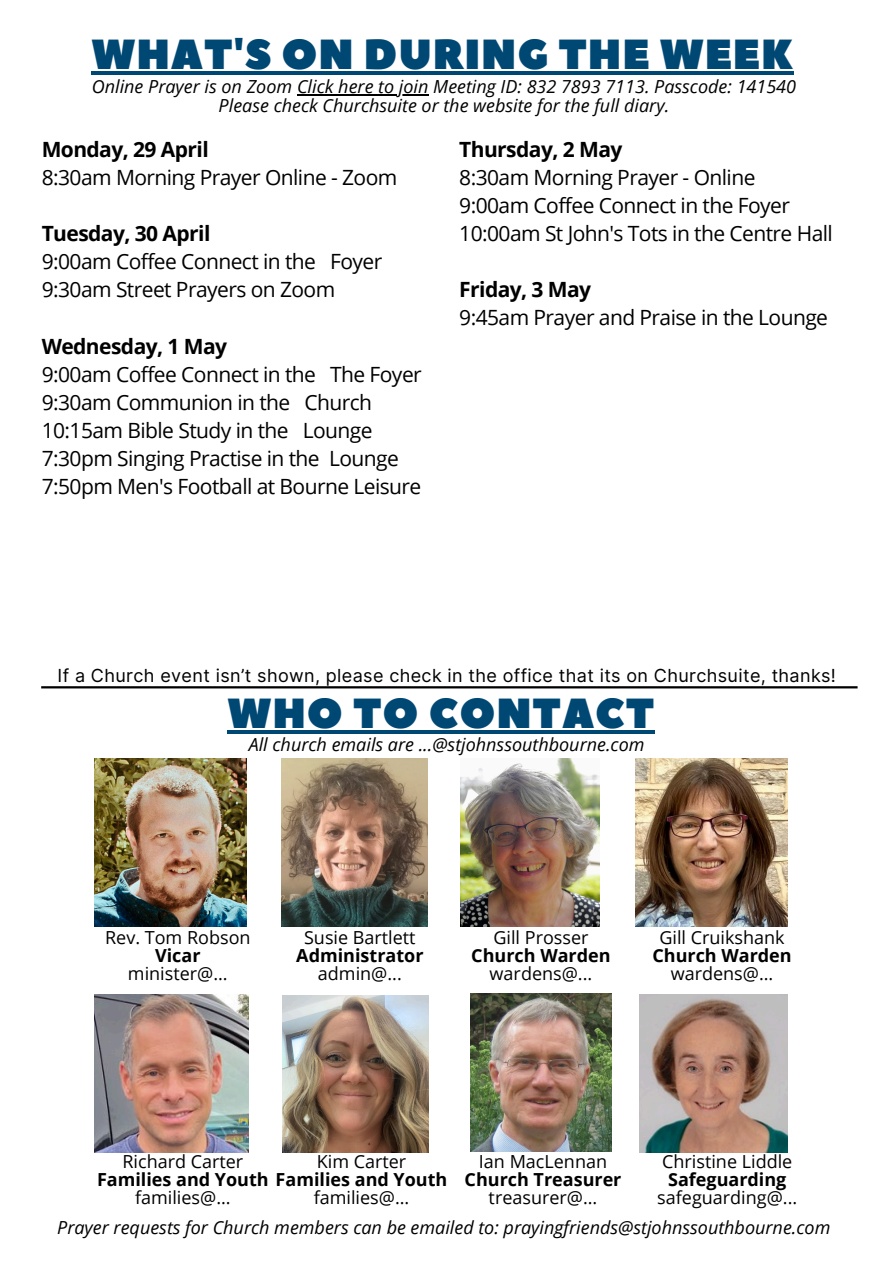
<style>
.page{position:relative;width:894px;height:1264px;background:#fff}
.page>*{position:absolute;margin:0;border:0;box-sizing:border-box;transform-origin:0 0}
.t1{font:42px "Peace Sans";letter-spacing:.02em;color:#004874}
.t2{font:21px/28.2px "Open Sans";letter-spacing:-.025em;color:#000}
.t3{font:italic 18px "Open Sans";color:#000}
.t4{font:18px "Open Sans";color:#000}
.t5{font:700 18px/18px "Open Sans";color:#000;text-align:center}
.t6{font:18px "Inter";letter-spacing:.02em;color:#000}
.s1{font-weight:700}
.s2{font-weight:400}
</style>
<div class="page">
<img style="left:639px;top:994px;width:147px;height:158px">
<img style="left:460px;top:758px;width:139px;height:168px">
<img style="left:470px;top:993px;width:141px;height:158px">
<img style="left:282px;top:995px;width:146px;height:157px">
<img style="left:94px;top:994px;width:155px;height:158px">
<img style="left:281px;top:758px;width:146px;height:168px">
<img style="left:94px;top:758px;width:152px;height:168px">
<img style="left:635px;top:758px;width:152px;height:168px">
<hr style="left:227px;top:730px;width:428px;height:4px;background:#004874">
<hr style="left:91px;top:71px;width:702px;height:4px;background:#004874">
<hr style="left:297px;top:94px;width:131px;height:1px;background:#000">
<hr style="left:41px;top:686px;width:816px;height:2px;background:#000">
<p class="t1" style="left:91px;top:27px;width:702px">WHAT'S ON DURING THE WEEK</p>
<p class="t3" style="left:92px;top:74px;width:705px">Online Prayer is on Zoom Click here to join Meeting ID: 832 7893 7113. Passcode: 141540</p>
<p class="t3" style="left:218px;top:93px;width:452px">Please check Churchsuite or the website for the full diary.</p>
<p class="t2" style="left:459px;top:134px;width:375px"><span class="s1">Thursday, 2 May<br></span>8:30am Morning Prayer - Online<br>9:00am Coffee Connect in the Foyer<br>10:00am St John's Tots in the Centre Hall</p>
<p class="t2" style="left:459px;top:275px;width:370px"><span class="s1">Friday, 3 May<br></span>9:45am Prayer and Praise in the Lounge</p>
<p class="t2" style="left:42px;top:134px;width:357px"><span class="s1">Monday, 29 April<br></span>8:30am Morning Prayer Online - Zoom</p>
<p class="t2" style="left:42px;top:219px;width:342px"><span class="s1">Tuesday, 30 April<br></span>9:00am Coffee Connect in the Foyer<br>9:30am Street Prayers on Zoom</p>
<p class="t2" style="left:42px;top:331px;width:381px"><span class="s1">Wednesday, 1 May<br></span>9:00am Coffee Connect in the The Foyer<br>9:30am Communion in the Church<br>10:15am Bible Study in the Lounge<br>7:30pm Singing Practise in the Lounge<br>7:50pm Men's Football at Bourne Leisure</p>
<p class="t6" style="left:58px;top:665px;width:779px">If a Church event isn’t shown, please check in the office that its on Churchsuite, thanks!</p>
<p class="t1" style="left:227px;top:686px;width:428px">WHO TO CONTACT</p>
<p class="t3" style="left:249px;top:732px;width:397px">All church emails are ...@stjohnssouthbourne.com</p>
<p class="t4" style="left:105px;top:924px;width:147px">Rev. Tom Robson</p>
<h1 class="t5" style="left:155px;top:945px;width:47px">Vicar</h1>
<p class="t4" style="left:128px;top:960px;width:101px">minister@...</p>
<p class="t4" style="left:304px;top:924px;width:113px">Susie Bartlett</p>
<p class="t5" style="left:296px;top:945px;width:129px">Administrator <span class="s2">admin@...</span></p>
<p class="t4" style="left:493px;top:924px;width:97px">Gill Prosser</p>
<p class="t5" style="left:471px;top:945px;width:141px">Church Warden</p>
<p class="t4" style="left:489px;top:960px;width:104px">wardens@...</p>
<p class="t4" style="left:659px;top:924px;width:127px">Gill Cruikshank</p>
<p class="t5" style="left:652px;top:945px;width:141px">Church Warden</p>
<p class="t4" style="left:670px;top:960px;width:104px">wardens@...</p>
<p class="t4" style="left:122px;top:1149px;width:122px">Richard Carter</p>
<p class="t5" style="left:97px;top:1170px;width:352px">Families and Youth Families and Youth</p>
<p class="t4" style="left:135px;top:1185px;width:97px">families@...</p>
<p class="t4" style="left:317px;top:1149px;width:91px">Kim Carter</p>
<p class="t4" style="left:313px;top:1185px;width:97px">families@...</p>
<p class="t4" style="left:479px;top:1149px;width:130px">Ian MacLennan</p>
<p class="t5" style="left:464px;top:1170px;width:158px">Church Treasurer</p>
<p class="t4" style="left:488px;top:1185px;width:110px">treasurer@...</p>
<p class="t4" style="left:662px;top:1149px;width:132px">Christine Liddle</p>
<p class="t5" style="left:668px;top:1170px;width:120px">Safeguarding</p>
<p class="t4" style="left:657px;top:1185px;width:141px">safeguarding@...</p>
<p class="t3" style="left:57px;top:1214px;width:774px">Prayer requests for Church members can be emailed to: prayingfriends@stjohnssouthbourne.com</p>
</div>
